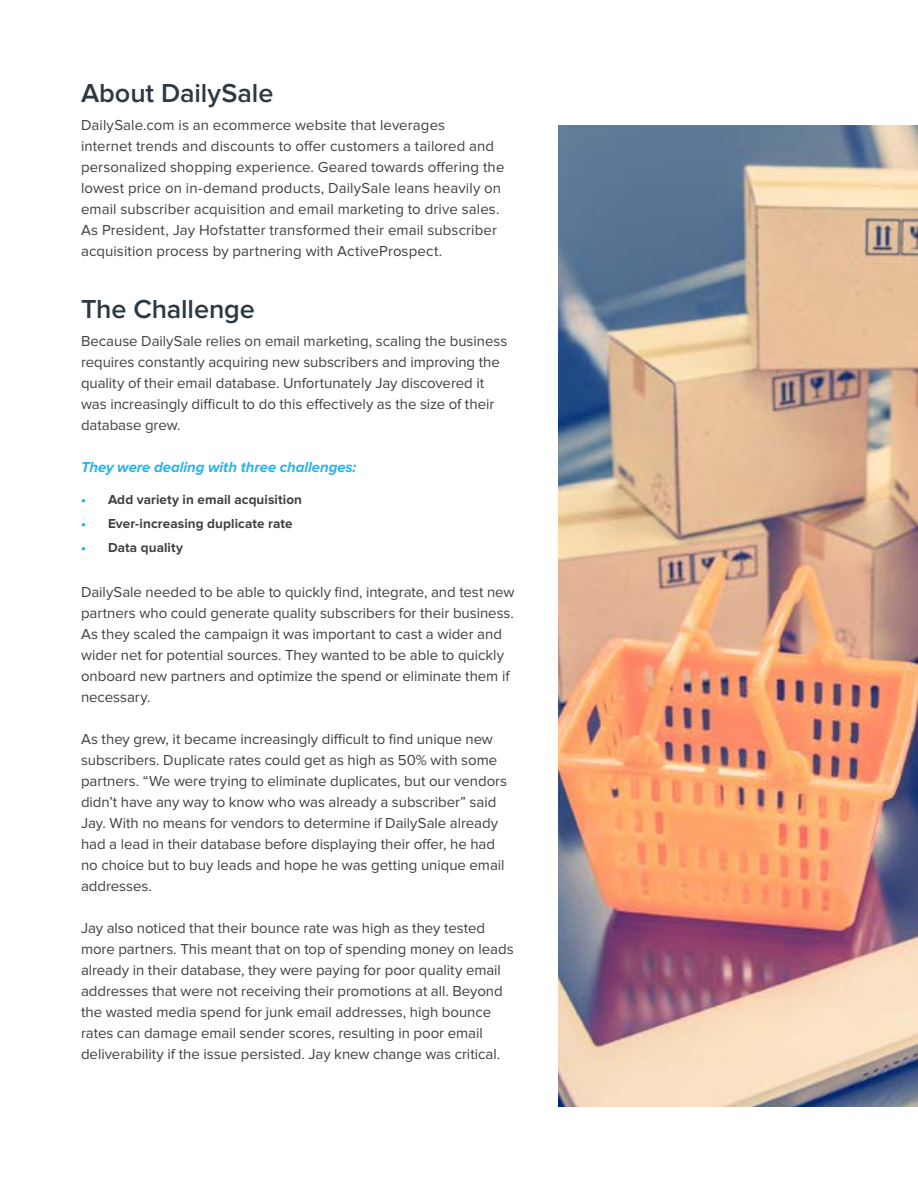
<style>
.page{position:relative;width:918px;height:1188px;background:#fff}
.page>*{position:absolute;margin:0;border:0;box-sizing:border-box;transform-origin:0 0}
.t1{font:600 27px "Proxima Nova";letter-spacing:-.005em;color:#2c3944}
.t2{font:15px/21px "Proxima Nova";color:#414042}
.t3{font:italic 700 15px "Proxima Nova";letter-spacing:-.005em;color:#29b2e7}
.t4{font:700 13.5px "Proxima Nova";letter-spacing:.005em;color:#414142}
.s1{color:#00aeef}
</style>
<div class="page">
<img style="left:559px;top:126px;width:359px;height:981px">
<h1 class="t1" style="left:81px;top:81px;width:194px">About DailySale</h1>
<p class="t2" style="left:81px;top:114px;width:425px">DailySale.com is an ecommerce website that leverages<br>internet trends and discounts to offer customers a tailored and personalized shopping experience. Geared towards offering the lowest price on in-demand products, DailySale leans heavily on email subscriber acquisition and email marketing to drive sales.<br>As President, Jay Hofstatter transformed their email subscriber acquisition process by partnering with ActiveProspect.</p>
<h1 class="t1" style="left:81px;top:297px;width:175px">The Challenge</h1>
<p class="t2" style="left:81px;top:331px;width:428px">Because DailySale relies on email marketing, scaling the business requires constantly acquiring new subscribers and improving the quality of their email database. Unfortunately Jay discovered it was increasingly difficult to do this effectively as the size of their database grew.</p>
<p class="t3" style="left:81px;top:460px;width:277px">They were dealing with three challenges:</p>
<p class="t4" style="left:81px;top:493px;width:223px"><span class="s1">•</span> Add variety in email acquisition</p>
<p class="t4" style="left:81px;top:518px;width:213px"><span class="s1">•</span> Ever-increasing duplicate rate</p>
<p class="t4" style="left:81px;top:542px;width:104px"><span class="s1">•</span> Data quality</p>
<p class="t2" style="left:81px;top:582px;width:435px">DailySale needed to be able to quickly find, integrate, and test new partners who could generate quality subscribers for their business.<br>As they scaled the campaign it was important to cast a wider and wider net for potential sources. They wanted to be able to quickly onboard new partners and optimize the spend or eliminate them if necessary.</p>
<p class="t2" style="left:81px;top:729px;width:428px">As they grew, it became increasingly difficult to find unique new subscribers. Duplicate rates could get as high as 50% with some partners. “We were trying to eliminate duplicates, but our vendors didn’t have any way to know who was already a subscriber” said Jay. With no means for vendors to determine if DailySale already had a lead in their database before displaying their offer, he had no choice but to buy leads and hope he was getting unique email addresses.</p>
<p class="t2" style="left:81px;top:918px;width:434px">Jay also noticed that their bounce rate was high as they tested more partners. This meant that on top of spending money on leads already in their database, they were paying for poor quality email addresses that were not receiving their promotions at all. Beyond the wasted media spend for junk email addresses, high bounce rates can damage email sender scores, resulting in poor email deliverability if the issue persisted. Jay knew change was critical.</p>
</div>
